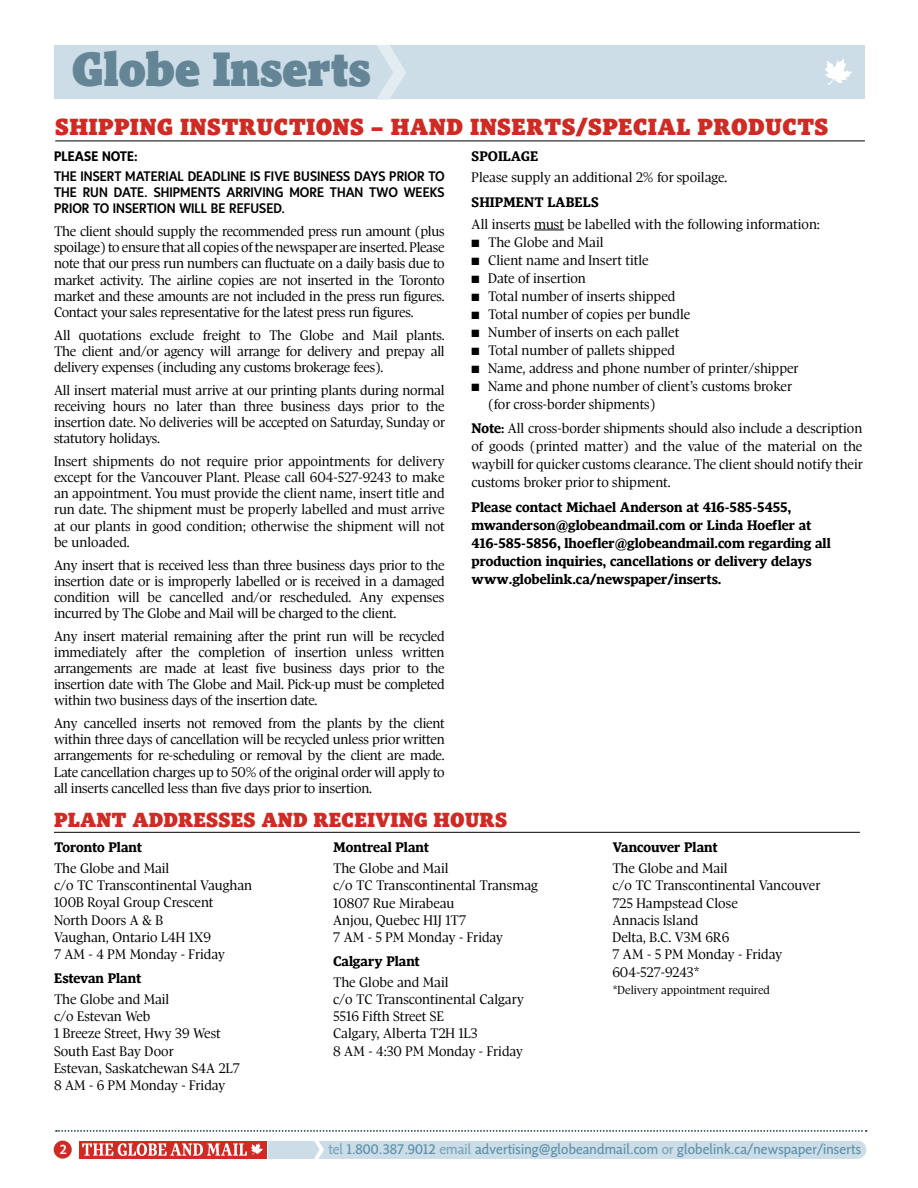
<style>
.page{position:relative;width:918px;height:1188px;background:#fff}
.page>*{position:absolute;margin:0;border:0;box-sizing:border-box;transform-origin:0 0}
.t1{font:900 49.5px "Pratt";color:#648595}
.t2{font:24px "Pratt Micro";letter-spacing:.01em;color:#cf2a23}
.t3{font:21px "Pratt Micro";color:#cf2a23}
.t4{font:14.25px/16.2px "Pratt";color:#000;text-align:justify}
.t5{font:800 14.25px/18px "Pratt";color:#000}
.t6{font:500 14.25px/16.2px "G Msans LF";color:#000;text-align:justify}
.t7{font:14.25px "G Mnews LF";letter-spacing:.01em;color:#5e91a8}
.t8{font:700 14.25px "G Msans LF";color:#000}
.t9{font:500 13.5px "G Msans LF";color:#fff}
.t10{font:12px "Pratt";color:#000}
.s1{font-weight:800}
.s2{font-weight:800;font-size:12.75px}
.s3{color:#79a4b9}
</style>
<div class="page">
<div style="left:54px;top:45px;width:810px;height:54px;background:#ccdde7"></div>
<svg style="left:825px;top:59px;width:27px;height:26px"></svg>
<svg style="left:376px;top:45px;width:30px;height:55px"></svg>
<hr style="left:55px;top:141px;width:810px;height:1px;background:#000">
<hr style="left:534px;top:230px;width:30px;height:1px;background:#000">
<hr style="left:54px;top:832px;width:806px;height:1px;background:#000">
<div style="left:79px;top:1141px;width:187px;height:18px;background:#cf2a23"></div>
<svg style="left:82px;top:1143px;width:181px;height:13px"></svg>
<div style="left:269px;top:1141px;width:589px;height:18px;background:#ccdde7"></div>
<div style="left:848px;top:1141px;width:18px;height:18px;background:#ccdde7;border-radius:50%"></div>
<svg style="left:314px;top:1141px;width:10px;height:18px"></svg>
<div style="left:54px;top:1141px;width:18px;height:18px;background:#cf2a23;border-radius:50%"></div>
<svg style="left:56px;top:1130px;width:811px;height:2px"></svg>
<h1 class="t1" style="left:72px;top:42px;width:301px">Globe Inserts</h1>
<h2 class="t2" style="left:55px;top:113px;width:775px">SHIPPING INSTRUCTIONS – HAND INSERTS/SPECIAL PRODUCTS</h2>
<p class="t8" style="left:54px;top:149px;width:85px">PLEASE NOTE:</p>
<p class="t6" style="left:54px;top:168px;width:392px">THE INSERT MATERIAL DEADLINE IS FIVE BUSINESS DAYS PRIOR TO THE RUN DATE. SHIPMENTS ARRIVING MORE THAN TWO WEEKS PRIOR TO INSERTION WILL BE REFUSED.</p>
<p class="t4" style="left:54px;top:223px;width:392px">The client should supply the recommended press run amount (plus spoilage) to ensure that all copies of the newspaper are inserted. Please note that our press run numbers can fluctuate on a daily basis due to market activity. The airline copies are not inserted in the Toronto market and these amounts are not included in the press run figures.<br>Contact your sales representative for the latest press run figures.</p>
<p class="t4" style="left:54px;top:327px;width:392px">All quotations exclude freight to The Globe and Mail plants.<br>The client and/or agency will arrange for delivery and prepay all delivery expenses (including any customs brokerage fees).</p>
<p class="t4" style="left:54px;top:382px;width:393px">All insert material must arrive at our printing plants during normal receiving hours no later than three business days prior to the insertion date. No deliveries will be accepted on Saturday, Sunday or statutory holidays.</p>
<p class="t4" style="left:54px;top:453px;width:392px">Insert shipments do not require prior appointments for delivery except for the Vancouver Plant. Please call 604-527-9243 to make an appointment. You must provide the client name, insert title and run date. The shipment must be properly labelled and must arrive at our plants in good condition; otherwise the shipment will not be unloaded.</p>
<p class="t4" style="left:54px;top:557px;width:392px">Any insert that is received less than three business days prior to the insertion date or is improperly labelled or is received in a damaged condition will be cancelled and/or rescheduled. Any expenses incurred by The Globe and Mail will be charged to the client.</p>
<p class="t4" style="left:54px;top:628px;width:392px">Any insert material remaining after the print run will be recycled immediately after the completion of insertion unless written arrangements are made at least five business days prior to the insertion date with The Globe and Mail. Pick-up must be completed within two business days of the insertion date.</p>
<p class="t4" style="left:54px;top:715px;width:392px">Any cancelled inserts not removed from the plants by the client within three days of cancellation will be recycled unless prior written arrangements for re-scheduling or removal by the client are made.<br>Late cancellation charges up to 50% of the original order will apply to all inserts cancelled less than five days prior to insertion.</p>
<p class="t5" style="left:472px;top:147px;width:68px">SPOILAGE</p>
<p class="t4" style="left:472px;top:170px;width:257px">Please supply an additional 2% for spoilage.</p>
<p class="t5" style="left:472px;top:193px;width:129px">SHIPMENT LABELS</p>
<p class="t4" style="left:472px;top:216px;width:350px">All inserts must be labelled with the following information:</p>
<p class="t4" style="left:472px;top:234px;width:133px">■ The Globe and Mail</p>
<p class="t4" style="left:472px;top:252px;width:178px">■ Client name and Insert title</p>
<p class="t4" style="left:472px;top:270px;width:116px">■ Date of insertion</p>
<p class="t4" style="left:472px;top:288px;width:205px">■ Total number of inserts shipped</p>
<p class="t4" style="left:472px;top:306px;width:220px">■ Total number of copies per bundle</p>
<p class="t4" style="left:472px;top:324px;width:209px">■ Number of inserts on each pallet</p>
<p class="t4" style="left:472px;top:342px;width:205px">■ Total number of pallets shipped</p>
<p class="t4" style="left:472px;top:360px;width:329px">■ Name, address and phone number of printer/shipper</p>
<p class="t4" style="left:488px;top:377px;width:306px;line-height:18px;text-indent:-16px">■ Name and phone number of client’s customs broker (for cross-border shipments)</p>
<p class="t4" style="left:472px;top:420px;width:393px;line-height:18px"><span class="s1">Note</span><span class="s2">:</span> All cross-border shipments should also include a description of goods (printed matter) and the value of the material on the waybill for quicker customs clearance. The client should notify their customs broker prior to shipment.</p>
<p class="t5" style="left:472px;top:498px;width:361px">Please contact Michael Anderson at 416-585-5455, mwanderson@globeandmail.com or Linda Hoefler at 416-585-5856, lhoefler@globeandmail.com regarding all production inquiries, cancellations or delivery delays www.globelink.ca/newspaper/inserts.</p>
<h3 class="t3" style="left:54px;top:808px;width:455px">PLANT ADDRESSES AND RECEIVING HOURS</h3>
<p class="t5" style="left:54px;top:838px;width:89px">Toronto Plant</p>
<p class="t4" style="left:54px;top:860px;width:200px;line-height:17.2px;text-align:left">The Globe and Mail<br>c/o TC Transcontinental Vaughan<br>100B Royal Group Crescent<br>North Doors A &amp; B<br>Vaughan, Ontario L4H 1X9<br>7 AM - 4 PM Monday - Friday</p>
<p class="t5" style="left:54px;top:969px;width:89px">Estevan Plant</p>
<p class="t4" style="left:54px;top:991px;width:187px;line-height:17.2px;text-align:left">The Globe and Mail<br>c/o Estevan Web<br>1 Breeze Street, Hwy 39 West<br>South East Bay Door<br>Estevan, Saskatchewan S4A 2L7<br>8 AM - 6 PM Monday - Friday</p>
<p class="t5" style="left:333px;top:838px;width:97px">Montreal Plant</p>
<p class="t4" style="left:333px;top:860px;width:206px;line-height:17.2px;text-align:left">The Globe and Mail<br>c/o TC Transcontinental Transmag<br>10807 Rue Mirabeau<br>Anjou, Quebec H1J 1T7<br>7 AM - 5 PM Monday - Friday</p>
<p class="t5" style="left:333px;top:952px;width:88px">Calgary Plant</p>
<p class="t4" style="left:333px;top:973px;width:192px;line-height:17.2px;text-align:left">The Globe and Mail<br>c/o TC Transcontinental Calgary<br>5516 Fifth Street SE<br>Calgary, Alberta T2H 1L3<br>8 AM - 4:30 PM Monday - Friday</p>
<p class="t5" style="left:612px;top:838px;width:107px">Vancouver Plant</p>
<p class="t4" style="left:612px;top:860px;width:210px;line-height:17.2px;text-align:left">The Globe and Mail<br>c/o TC Transcontinental Vancouver<br>725 Hampstead Close<br>Annacis Island<br>Delta, B.C. V3M 6R6<br>7 AM - 5 PM Monday - Friday<br>604-527-9243*</p>
<p class="t10" style="left:612px;top:984px;width:159px">*Delivery appointment required</p>
<p class="t9" style="left:60px;top:1142px;width:8px">2</p>
<p class="t7" style="left:328px;top:1140px;width:534px"><span class="s3">tel</span> 1.800.387.9012 <span class="s3">email</span> advertising@globeandmail.com <span class="s3">or</span> globelink.ca/newspaper/inserts</p>
</div>
